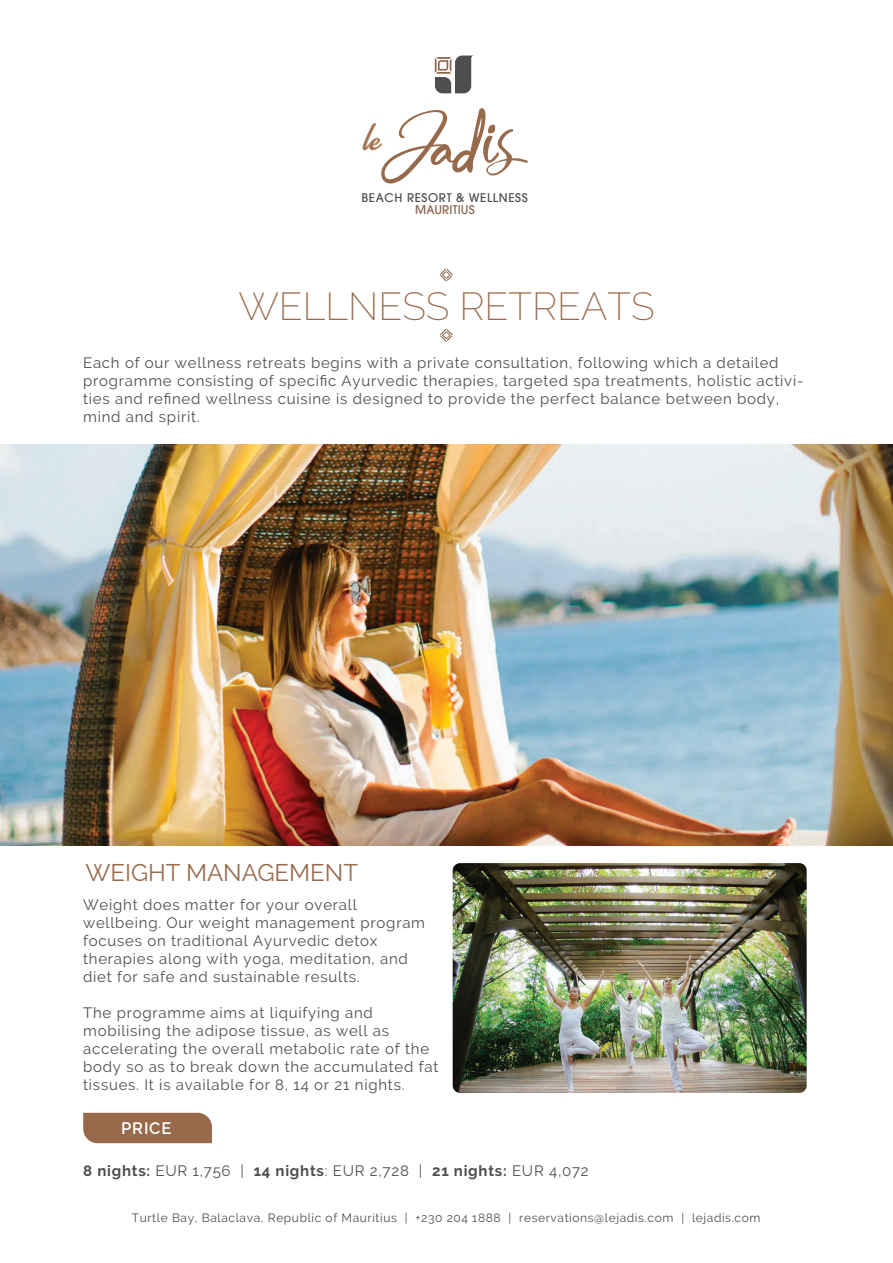
<style>
.page{position:relative;width:893px;height:1263px;background:#fff}
.page>*{position:absolute;margin:0;border:0;box-sizing:border-box;transform-origin:0 0}
.t1{font:200 39px "Raleway";color:#976a4c}
.t2{font:24px "Raleway";color:#976a4c}
.t3{font:600 16.5px "Raleway";letter-spacing:.05em;color:#fff}
.t4{font:15px/18px "Raleway";letter-spacing:.05em;color:#504d4d}
.t5{font:12px "Raleway";letter-spacing:.05em;color:#504d4d}
.t6{font:500 12px "Avant Garde LT";letter-spacing:.05em;color:#504d4d}
.t7{font:500 12px "Avant Garde LT";letter-spacing:.01em;color:#8b624a}
.s1{font-weight:700}
</style>
<div class="page">
<svg style="left:363px;top:108px;width:165px;height:76px"></svg>
<svg style="left:435px;top:56px;width:38px;height:37px"></svg>
<svg style="left:440px;top:268px;width:13px;height:14px"></svg>
<svg style="left:440px;top:328px;width:13px;height:14px"></svg>
<div style="left:83px;top:1113px;width:129px;height:30px;background:#976a4c"></div>
<img style="left:0;top:444px;width:893px;height:402px">
<img style="left:453px;top:863px;width:354px;height:230px">
<p class="t6" style="left:361px;top:190px;width:168px">BEACH RESORT &amp; WELLNESS</p>
<p class="t7" style="left:415px;top:202px;width:61px">MAURITIUS</p>
<h1 class="t1" style="left:238px;top:283px;width:418px">WELLNESS RETREATS</h1>
<p class="t4" style="left:83px;top:354px;width:722px">Each of our wellness retreats begins with a private consultation, following which a detailed programme consisting of specific Ayurvedic therapies, targeted spa treatments, holistic activi&shy;ties and refined wellness cuisine is designed to provide the perfect balance between body, mind and spirit.</p>
<h2 class="t2" style="left:85px;top:858px;width:274px">WEIGHT MANAGEMENT</h2>
<p class="t4" style="left:83px;top:896px;width:343px">Weight does matter for your overall wellbeing. Our weight management program focuses on traditional Ayurvedic detox therapies along with yoga, meditation, and diet for safe and sustainable results.</p>
<p class="t4" style="left:83px;top:1004px;width:357px">The programme aims at liquifying and mobilising the adipose tissue, as well as accelerating the overall metabolic rate of the body so as to break down the accumulated fat tissues. It is available for 8, 14 or 21 nights.</p>
<p class="t3" style="left:121px;top:1119px;width:52px">PRICE</p>
<p class="t4" style="left:83px;top:1161px;width:507px"><span class="s1">8 nights:</span> EUR 1,756 | <span class="s1">14 nights</span>: EUR 2,728 | <span class="s1">21 nights:</span> EUR 4,072</p>
<p class="t5" style="left:132px;top:1211px;width:630px">Turtle Bay, Balaclava, Republic of Mauritius | +230 204 1888 | reservations@lejadis.com | lejadis.com</p>
</div>
